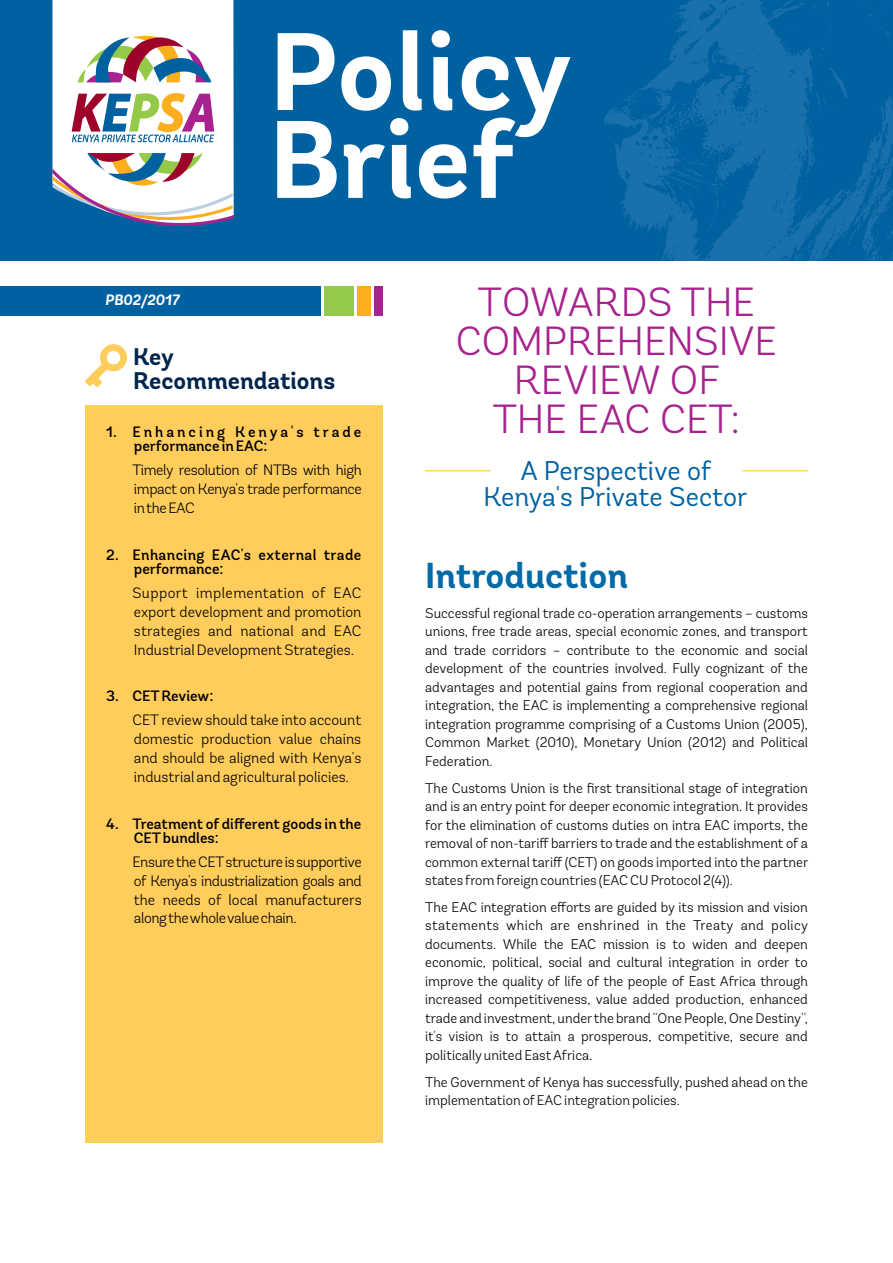
<style>
.page{position:relative;width:893px;height:1263px;background:#fff}
.page>*{position:absolute;margin:0;border:0;box-sizing:border-box;transform-origin:0 0}
.t1{font:300 40.65px/39px "Andes W04";color:#a7228e;text-align:center}
.t2{font:700 36px "Andes W04";color:#006ba7}
.t3{font:27px/26px "Andes W04";color:#0061a1;text-align:center}
.t4{font:700 24px/23.7px "Andes W04";color:#00254d}
.t5{font:300 15px/18.9px "Andes W04";color:#000;text-align:justify}
.t6{font:500 15px/14.7px "Andes W04";color:#000}
.t7{font:500 15px/14.7px "Andes W04";letter-spacing:.03em;color:#000}
.t8{font:500 15px/14.7px "Andes W04";letter-spacing:.185em;color:#000}
.t9{font:700 15px "Andes Italic W04";color:#fff}
.t10{font:300 14.1px/18.5px "Andes W04";color:#000;text-align:justify}
</style>
<div class="page">
<div style="left:0;top:0;width:893px;height:260px;background:#0061a1"></div>
<svg style="left:604px;top:0;width:289px;height:260px"></svg>
<svg style="left:277px;top:30px;width:293px;height:169px"></svg>
<div style="left:85px;top:405px;width:298px;height:738px;background:#ffcd5c"></div>
<svg style="left:85px;top:344px;width:42px;height:43px"></svg>
<svg style="left:52px;top:0;width:182px;height:226px;background:#d2d0d4"></svg>
<div style="left:0;top:286px;width:321px;height:30px;background:#0061a1"></div>
<div style="left:324px;top:286px;width:30px;height:30px;background:#95c948"></div>
<div style="left:357px;top:286px;width:14px;height:30px;background:#fbae1e"></div>
<div style="left:375px;top:286px;width:8px;height:30px;background:#a7228e"></div>
<hr style="left:425px;top:470px;width:66px;height:1px;background:#ffcd5c">
<hr style="left:742px;top:470px;width:66px;height:1px;background:#ffcd5c">
<p class="t9" style="left:105px;top:293px;width:75px">PB02/2017</p>
<h1 class="t1" style="left:456px;top:287px;width:323px">TOWARDS THE<br>COMPREHENSIVE<br>REVIEW OF<br>THE EAC CET:</h1>
<h3 class="t3" style="left:484px;top:461px;width:266px">A Perspective of<br>Kenya's Private Sector</h3>
<h3 class="t4" style="left:133px;top:347px;width:204px">Key<br>Recommendations</h3>
<p class="t8" style="left:134px;top:426px;width:229px;text-indent:-28px">1. Enhancing Kenya's trade performance in EAC:</p>
<p class="t5" style="left:133px;top:462px;width:231px">Timely resolution of NTBs with high impact on Kenya's trade performance in the EAC</p>
<p class="t7" style="left:134px;top:549px;width:229px;text-indent:-28px">2. Enhancing EAC's external trade performance:</p>
<p class="t5" style="left:132px;top:585px;width:230px">Support implementation of EAC export development and promotion strategies and national and EAC Industrial Development Strategies.</p>
<p class="t6" style="left:106px;top:690px;width:109px">3. CET Review:</p>
<p class="t5" style="left:132px;top:712px;width:230px">CET review should take into account domestic production value chains and should be aligned with Kenya's industrial and agricultural policies.</p>
<p class="t6" style="left:134px;top:817px;width:229px;text-indent:-28px">4. Treatment of different goods in the<br>CET bundles:</p>
<p class="t5" style="left:132px;top:853px;width:231px">Ensure the CET structure is supportive of Kenya's industrialization goals and the needs of local manufacturers along the whole value chain.</p>
<h2 class="t2" style="left:425px;top:561px;width:204px">Introduction</h2>
<p class="t10" style="left:425px;top:605px;width:384px">Successful regional trade co-operation arrangements – customs unions, free trade areas, special economic zones, and transport and trade corridors – contribute to the economic and social development of the countries involved. Fully cognizant of the advantages and potential gains from regional cooperation and integration, the EAC is implementing a comprehensive regional integration programme comprising of a Customs Union (2005), Common Market (2010), Monetary Union (2012) and Political Federation.</p>
<p class="t10" style="left:425px;top:780px;width:384px">The Customs Union is the first transitional stage of integration and is an entry point for deeper economic integration. It provides for the elimination of customs duties on intra EAC imports, the removal of non-tariff barriers to trade and the establishment of a common external tariff (CET) on goods imported into the partner states from foreign countries (EAC CU Protocol 2(4)).</p>
<p class="t10" style="left:425px;top:899px;width:384px">The EAC integration efforts are guided by its mission and vision statements which are enshrined in the Treaty and policy documents. While the EAC mission is to widen and deepen economic, political, social and cultural integration in order to improve the quality of life of the people of East Africa through increased competitiveness, value added production, enhanced trade and investment, under the brand ''One People, One Destiny'', it's vision is to attain a prosperous, competitive, secure and politically united East Africa.</p>
<p class="t10" style="left:425px;top:1074px;width:384px">The Government of Kenya has successfully, pushed ahead on the implementation of EAC integration policies.</p>
</div>
